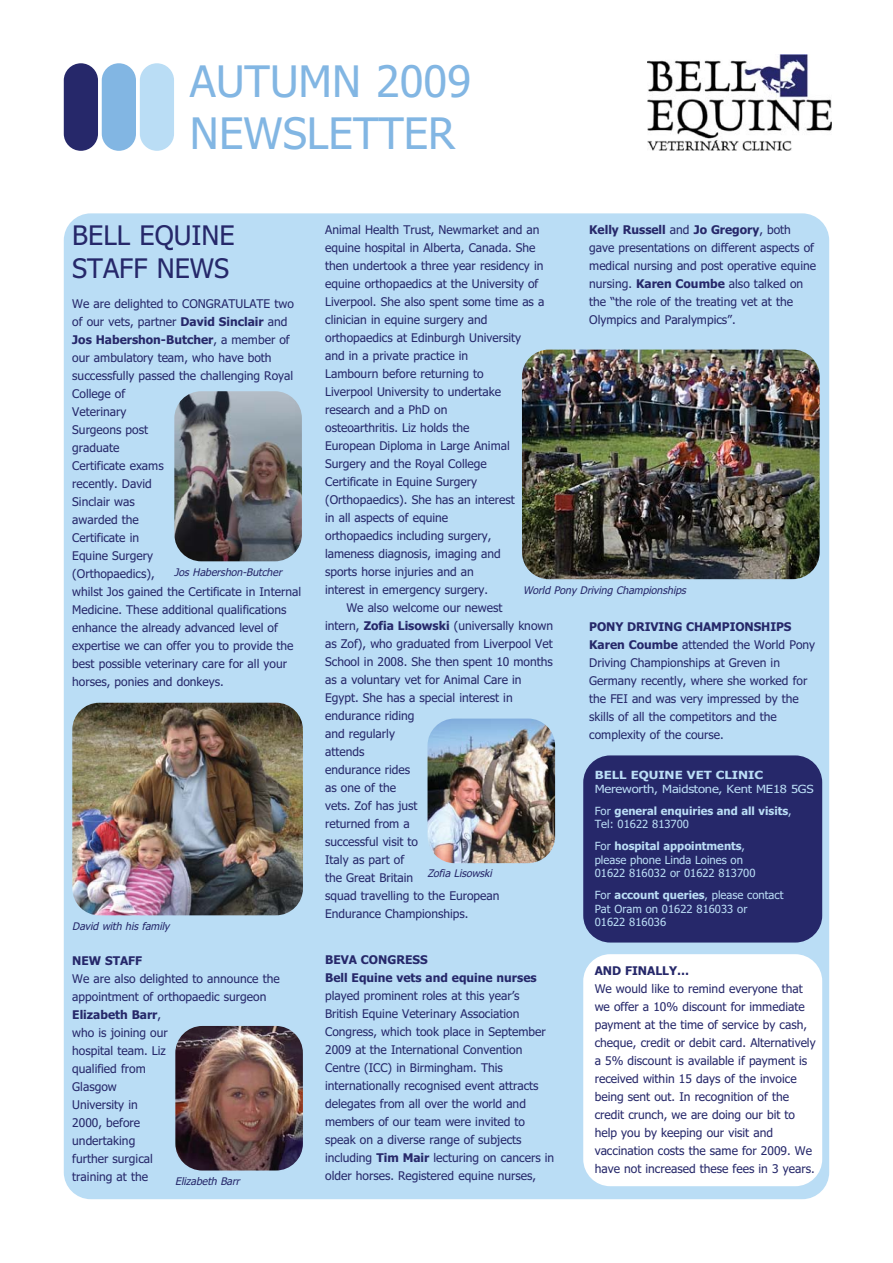
<style>
.page{position:relative;width:893px;height:1263px;background:#fff}
.page>*{position:absolute;margin:0;border:0;box-sizing:border-box;transform-origin:0 0}
.t1{font:43.5px/52.2px "Tahoma";color:#82b6e3}
.t2{font:27px/32.4px "Tahoma";color:#26286a}
.t3{font:12px/18px "Tahoma";color:#26286a}
.t4{font:700 12px/18px "Tahoma";color:#26286a}
.t5{font:11.25px/13.5px "Tahoma";color:#baddf5}
.t6{font:11.25px/22px "Tahoma";color:#baddf5;scale:1.16 1}
.t7{font:700 11.25px/22px "Tahoma";color:#baddf5}
.t8{font:700 11.25px "Tahoma";color:#baddf5;scale:1.16 1}
.t9{font:italic 10.5px "Tahoma";color:#26286a}
.s1{font-weight:700}
.s2{font-weight:400}
</style>
<div class="page">
<img style="left:648px;top:55px;width:183px;height:95px">
<div style="left:64px;top:63px;width:34px;height:88px;background:#26286a;border-radius:17px"></div>
<div style="left:102px;top:63px;width:34px;height:88px;background:#82b6e3;border-radius:17px"></div>
<div style="left:140px;top:63px;width:34px;height:88px;background:#baddf5;border-radius:17px"></div>
<div style="left:64px;top:213px;width:765px;height:986px;background:#baddf5;border-radius:27px"></div>
<img style="left:174px;top:391px;width:128px;height:170px;border-radius:27px">
<img style="left:72px;top:703px;width:231px;height:212px;border-radius:27px">
<div style="left:583px;top:755px;width:239px;height:187px;background:#26286a;border-radius:27px"></div>
<img style="left:175px;top:1026px;width:128px;height:144px;border-radius:27px">
<img style="left:427px;top:718px;width:128px;height:145px;border-radius:27px">
<div style="left:583px;top:954px;width:239px;height:232px;background:#fff;border-radius:27px"></div>
<img style="left:522px;top:349px;width:298px;height:230px;border-radius:27px">
<h1 class="t1" style="left:190px;top:58px;width:283px">AUTUMN 2009<br>NEWSLETTER</h1>
<h2 class="t2" style="left:72px;top:222px;width:164px">BELL EQUINE<br>STAFF NEWS</h2>
<p class="t3" style="left:72px;top:296px;width:230px">We are delighted to CONGRATULATE two of our vets, partner <span class="s1">David Sinclair</span> and<br><span class="s1">Jos Habershon-Butcher</span>, a member of our ambulatory team, who have both successfully passed the challenging Royal<br>College of<br>Veterinary<br>Surgeons post<br>graduate<br>Certificate exams<br>recently. David<br>Sinclair was<br>awarded the<br>Certificate in<br>Equine Surgery<br>(Orthopaedics),<br>whilst Jos gained the Certificate in Internal<br>Medicine. These additional qualifications enhance the already advanced level of expertise we can offer you to provide the best possible veterinary care for all your horses, ponies and donkeys.</p>
<p class="t9" style="left:174px;top:568px;width:111px">Jos Habershon-Butcher</p>
<p class="t9" style="left:72px;top:922px;width:99px">David with his family</p>
<p class="t4" style="left:72px;top:953px;width:71px">NEW STAFF</p>
<p class="t3" style="left:72px;top:971px;width:209px">We are also delighted to announce the appointment of orthopaedic surgeon<br><span class="s1">Elizabeth Barr</span>,<br>who is joining our<br>hospital team. Liz<br>qualified from<br>Glasgow<br>University in<br>2000, before<br>undertaking<br>further surgical<br>training at the</p>
<p class="t9" style="left:175px;top:1177px;width:68px">Elizabeth Barr</p>
<p class="t3" style="left:325px;top:221px;width:216px">Animal Health Trust, Newmarket and an</p>
<p class="t3" style="left:325px;top:239px;width:212px">equine hospital in Alberta, Canada. She</p>
<p class="t3" style="left:325px;top:257px;width:220px">then undertook a three year residency in</p>
<p class="t3" style="left:325px;top:275px;width:215px">equine orthopaedics at the University of</p>
<p class="t3" style="left:325px;top:293px;width:221px">Liverpool. She also spent some time as a</p>
<p class="t3" style="left:325px;top:311px;width:164px">clinician in equine surgery and</p>
<p class="t3" style="left:325px;top:329px;width:198px">orthopaedics at Edinburgh University</p>
<p class="t3" style="left:325px;top:347px;width:145px">and in a private practice in</p>
<p class="t3" style="left:325px;top:365px;width:160px">Lambourn before returning to</p>
<p class="t3" style="left:325px;top:383px;width:177px">Liverpool University to undertake</p>
<p class="t3" style="left:325px;top:401px;width:124px">research and a PhD on</p>
<p class="t3" style="left:325px;top:419px;width:146px">osteoarthritis. Liz holds the</p>
<p class="t3" style="left:325px;top:437px;width:186px">European Diploma in Large Animal</p>
<p class="t3" style="left:325px;top:455px;width:163px">Surgery and the Royal College</p>
<p class="t3" style="left:325px;top:473px;width:153px">Certificate in Equine Surgery</p>
<p class="t3" style="left:325px;top:491px;width:191px">(Orthopaedics). She has an interest</p>
<p class="t3" style="left:325px;top:509px;width:124px">in all aspects of equine</p>
<p class="t3" style="left:325px;top:527px;width:168px">orthopaedics including surgery,</p>
<p class="t3" style="left:325px;top:545px;width:177px">lameness diagnosis, imaging and</p>
<p class="t3" style="left:325px;top:563px;width:150px">sports horse injuries and an</p>
<p class="t3" style="left:325px;top:581px;width:165px">interest in emergency surgery.</p>
<p class="t3" style="left:346px;top:599px;width:158px">We also welcome our newest</p>
<p class="t3" style="left:325px;top:617px;width:229px">intern, <span class="s1">Zofia Lisowski</span> (universally known</p>
<p class="t3" style="left:325px;top:635px;width:229px">as Zof), who graduated from Liverpool Vet</p>
<p class="t3" style="left:325px;top:653px;width:229px">School in 2008. She then spent 10 months</p>
<p class="t3" style="left:325px;top:671px;width:198px">as a voluntary vet for Animal Care in</p>
<p class="t3" style="left:325px;top:689px;width:189px">Egypt. She has a special interest in</p>
<p class="t3" style="left:325px;top:707px;width:91px">endurance riding</p>
<p class="t3" style="left:325px;top:725px;width:71px">and regularly</p>
<p class="t3" style="left:325px;top:743px;width:41px">attends</p>
<p class="t3" style="left:325px;top:761px;width:86px">endurance rides</p>
<p class="t3" style="left:325px;top:779px;width:72px">as one of the</p>
<p class="t3" style="left:325px;top:797px;width:94px">vets. Zof has just</p>
<p class="t3" style="left:325px;top:815px;width:86px">returned from a</p>
<p class="t3" style="left:325px;top:833px;width:95px">successful visit to</p>
<p class="t3" style="left:325px;top:851px;width:81px">Italy as part of</p>
<p class="t3" style="left:325px;top:869px;width:90px">the Great Britain</p>
<p class="t3" style="left:325px;top:887px;width:176px">squad travelling to the European</p>
<p class="t3" style="left:325px;top:905px;width:145px">Endurance Championships.</p>
<p class="t4" style="left:325px;top:952px;width:213px">BEVA CONGRESS<br>Bell Equine vets and equine nurses</p>
<p class="t3" style="left:325px;top:988px;width:231px">played prominent roles at this year’s British Equine Veterinary Association Congress, which took place in September 2009 at the International Convention Centre (ICC) in Birmingham. This internationally recognised event attracts delegates from all over the world and members of our team were invited to speak on a diverse range of subjects including <span class="s1">Tim Mair</span> lecturing on cancers in older horses. Registered equine nurses,</p>
<p class="t3" style="left:589px;top:221px;width:228px"><span class="s1">Kelly Russell</span> and <span class="s1">Jo Gregory</span>, both gave presentations on different aspects of medical nursing and post operative equine nursing. <span class="s1">Karen Coumbe</span> also talked on the “the role of the treating vet at the Olympics and Paralympics”.</p>
<p class="t9" style="left:523px;top:586px;width:167px">World Pony Driving Championships</p>
<p class="t3" style="left:589px;top:619px;width:227px"><span class="s1">PONY DRIVING CHAMPIONSHIPS Karen Coumbe</span> attended the World Pony Driving Championships at Greven in Germany recently, where she worked for the FEI and was very impressed by the skills of all the competitors and the complexity of the course.</p>
<p class="t8" style="left:595px;top:770px;width:147px">BELL EQUINE VET CLINIC</p>
<p class="t6" style="left:595px;top:778px;width:190px">Mereworth, Maidstone, Kent ME18 5GS<br>For <span class="s1">general enquiries and all visits</span>,</p>
<p class="t7" style="left:595px;top:814px;width:152px"><span class="s2">Tel: 01622 813700<br>For</span> hospital appointments<span class="s2">,</span></p>
<p class="t5" style="left:595px;top:854px;width:162px">please phone Linda Loines on<br>01622 816032 or 01622 813700</p>
<p class="t5" style="left:595px;top:889px;width:190px">For <span class="s1">account queries</span>, please contact<br>Pat Oram on 01622 816033 or<br>01622 816036</p>
<p class="t9" style="left:427px;top:868px;width:68px">Zofia Lisowski</p>
<p class="t4" style="left:595px;top:963px;width:96px">AND FINALLY…</p>
<p class="t3" style="left:595px;top:981px;width:222px">We would like to remind everyone that we offer a 10% discount for immediate payment at the time of service by cash, cheque, credit or debit card. Alternatively a 5% discount is available if payment is received within 15 days of the invoice being sent out. In recognition of the credit crunch, we are doing our bit to help you by keeping our visit and vaccination costs the same for 2009. We have not increased these fees in 3 years.</p>
</div>
